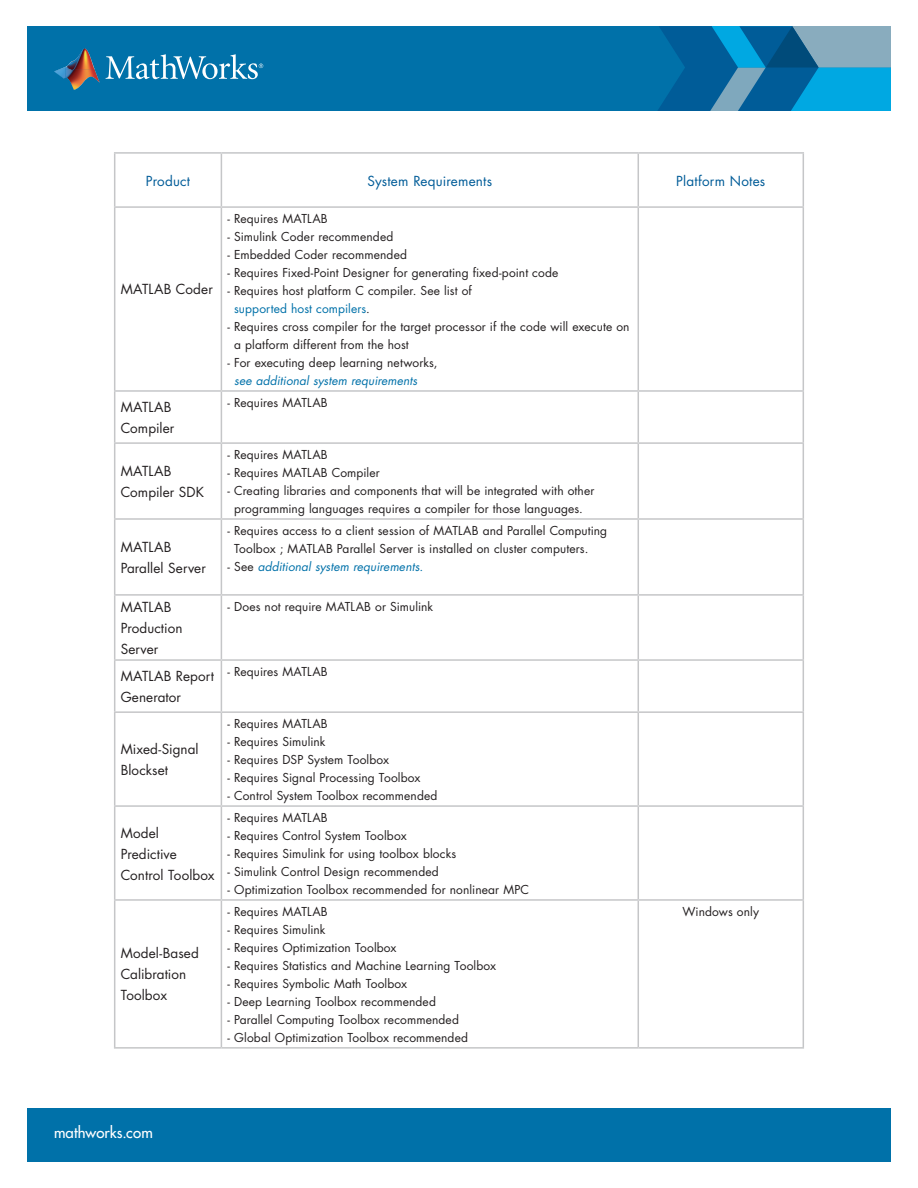
<style>
.page{position:relative;width:918px;height:1188px;background:#fff}
.page>*{position:absolute;margin:0;border:0;box-sizing:border-box;transform-origin:0 0}
.t1{font:500 15px "Futura Std";letter-spacing:.01em;color:#fff}
.t2{font:13.5px/21px "Futura Std";letter-spacing:.005em;color:#231f20}
.Body_-_Heading{font:13.5px "Futura Std";letter-spacing:.015em;color:#005c98}
.dashes{font:12px/18px "Futura Std";letter-spacing:.01em;color:#231f20}
.t3{font:italic 12px "Futura Std";letter-spacing:.005em;color:#0071a9}
.s1{color:#0071a9}
.s2{font-style:italic;color:#0071a9}
.s3{font-style:normal;color:#231f20}
</style>
<div class="page">
<div style="left:27px;top:26px;width:864px;height:85px;background:#0071a9"></div>
<div style="left:27px;top:1108px;width:864px;height:54px;background:#0071a9"></div>
<svg style="left:658px;top:26px;width:233px;height:85px;background:#2082b2"></svg>
<img style="left:65px;top:48px;width:30px;height:21px">
<svg style="left:54px;top:67px;width:11px;height:11px"></svg>
<img style="left:65px;top:69px;width:35px;height:21px">
<svg style="left:106px;top:54px;width:157px;height:25px"></svg>
<hr style="left:114px;top:1047px;width:107px;height:2px;background:#c5c6c8">
<hr style="left:221px;top:1047px;width:417px;height:2px;background:#c5c6c8">
<hr style="left:638px;top:1047px;width:166px;height:2px;background:#c5c6c8">
<hr style="left:114px;top:152px;width:107px;height:2px;background:#c5c6c8">
<hr style="left:114px;top:154px;width:1px;height:52px;background:#c5c6c8">
<hr style="left:221px;top:152px;width:417px;height:2px;background:#c5c6c8">
<hr style="left:221px;top:154px;width:1px;height:52px;background:#c5c6c8">
<hr style="left:638px;top:152px;width:166px;height:2px;background:#c5c6c8">
<hr style="left:638px;top:154px;width:1px;height:52px;background:#c5c6c8">
<hr style="left:803px;top:154px;width:1px;height:52px;background:#c5c6c8">
<hr style="left:114px;top:206px;width:107px;height:2px;background:#c5c6c8">
<hr style="left:114px;top:208px;width:1px;height:182px;background:#c5c6c8">
<hr style="left:221px;top:206px;width:417px;height:2px;background:#c5c6c8">
<hr style="left:221px;top:208px;width:1px;height:182px;background:#c5c6c8">
<hr style="left:638px;top:206px;width:166px;height:2px;background:#c5c6c8">
<hr style="left:638px;top:208px;width:1px;height:182px;background:#c5c6c8">
<hr style="left:803px;top:208px;width:1px;height:182px;background:#c5c6c8">
<hr style="left:114px;top:390px;width:107px;height:2px;background:#c5c6c8">
<hr style="left:114px;top:392px;width:1px;height:50px;background:#c5c6c8">
<hr style="left:221px;top:390px;width:417px;height:2px;background:#c5c6c8">
<hr style="left:221px;top:392px;width:1px;height:50px;background:#c5c6c8">
<hr style="left:638px;top:390px;width:166px;height:2px;background:#c5c6c8">
<hr style="left:638px;top:392px;width:1px;height:50px;background:#c5c6c8">
<hr style="left:803px;top:392px;width:1px;height:50px;background:#c5c6c8">
<hr style="left:114px;top:442px;width:107px;height:2px;background:#c5c6c8">
<hr style="left:114px;top:444px;width:1px;height:74px;background:#c5c6c8">
<hr style="left:221px;top:442px;width:417px;height:2px;background:#c5c6c8">
<hr style="left:221px;top:444px;width:1px;height:74px;background:#c5c6c8">
<hr style="left:638px;top:442px;width:166px;height:2px;background:#c5c6c8">
<hr style="left:638px;top:444px;width:1px;height:74px;background:#c5c6c8">
<hr style="left:803px;top:444px;width:1px;height:74px;background:#c5c6c8">
<hr style="left:114px;top:518px;width:107px;height:2px;background:#c5c6c8">
<hr style="left:114px;top:520px;width:1px;height:74px;background:#c5c6c8">
<hr style="left:221px;top:518px;width:417px;height:2px;background:#c5c6c8">
<hr style="left:221px;top:520px;width:1px;height:74px;background:#c5c6c8">
<hr style="left:638px;top:518px;width:166px;height:2px;background:#c5c6c8">
<hr style="left:638px;top:520px;width:1px;height:74px;background:#c5c6c8">
<hr style="left:803px;top:520px;width:1px;height:74px;background:#c5c6c8">
<hr style="left:114px;top:594px;width:107px;height:2px;background:#c5c6c8">
<hr style="left:114px;top:596px;width:1px;height:63px;background:#c5c6c8">
<hr style="left:221px;top:594px;width:417px;height:2px;background:#c5c6c8">
<hr style="left:221px;top:596px;width:1px;height:63px;background:#c5c6c8">
<hr style="left:638px;top:594px;width:166px;height:2px;background:#c5c6c8">
<hr style="left:638px;top:596px;width:1px;height:63px;background:#c5c6c8">
<hr style="left:803px;top:596px;width:1px;height:63px;background:#c5c6c8">
<hr style="left:114px;top:659px;width:107px;height:2px;background:#c5c6c8">
<hr style="left:114px;top:661px;width:1px;height:50px;background:#c5c6c8">
<hr style="left:221px;top:659px;width:417px;height:2px;background:#c5c6c8">
<hr style="left:221px;top:661px;width:1px;height:50px;background:#c5c6c8">
<hr style="left:638px;top:659px;width:166px;height:2px;background:#c5c6c8">
<hr style="left:638px;top:661px;width:1px;height:50px;background:#c5c6c8">
<hr style="left:803px;top:661px;width:1px;height:50px;background:#c5c6c8">
<hr style="left:114px;top:711px;width:107px;height:2px;background:#c5c6c8">
<hr style="left:114px;top:713px;width:1px;height:92px;background:#c5c6c8">
<hr style="left:221px;top:711px;width:417px;height:2px;background:#c5c6c8">
<hr style="left:221px;top:713px;width:1px;height:92px;background:#c5c6c8">
<hr style="left:638px;top:711px;width:166px;height:2px;background:#c5c6c8">
<hr style="left:638px;top:713px;width:1px;height:92px;background:#c5c6c8">
<hr style="left:803px;top:713px;width:1px;height:92px;background:#c5c6c8">
<hr style="left:114px;top:805px;width:107px;height:2px;background:#c5c6c8">
<hr style="left:114px;top:807px;width:1px;height:92px;background:#c5c6c8">
<hr style="left:221px;top:805px;width:417px;height:2px;background:#c5c6c8">
<hr style="left:221px;top:807px;width:1px;height:92px;background:#c5c6c8">
<hr style="left:638px;top:805px;width:166px;height:2px;background:#c5c6c8">
<hr style="left:638px;top:807px;width:1px;height:92px;background:#c5c6c8">
<hr style="left:803px;top:807px;width:1px;height:92px;background:#c5c6c8">
<hr style="left:114px;top:899px;width:107px;height:2px;background:#c5c6c8">
<hr style="left:114px;top:901px;width:1px;height:146px;background:#c5c6c8">
<hr style="left:221px;top:899px;width:417px;height:2px;background:#c5c6c8">
<hr style="left:221px;top:901px;width:1px;height:146px;background:#c5c6c8">
<hr style="left:638px;top:899px;width:166px;height:2px;background:#c5c6c8">
<hr style="left:638px;top:901px;width:1px;height:146px;background:#c5c6c8">
<hr style="left:803px;top:901px;width:1px;height:146px;background:#c5c6c8">
<p class="Body_-_Heading" style="left:146px;top:172px;width:46px">Product</p>
<p class="Body_-_Heading" style="left:368px;top:172px;width:126px">System Requirements</p>
<p class="Body_-_Heading" style="left:676px;top:172px;width:91px">Platform Notes</p>
<p class="t2" style="left:121px;top:279px;width:94px">MATLAB Coder</p>
<p class="dashes" style="left:227px;top:210px;width:102px">- Requires MATLAB</p>
<p class="dashes" style="left:227px;top:228px;width:168px">- Simulink Coder recommended</p>
<p class="dashes" style="left:227px;top:246px;width:181px">- Embedded Coder recommended</p>
<p class="dashes" style="left:227px;top:264px;width:333px">- Requires Fixed-Point Designer for generating fixed-point code</p>
<p class="dashes" style="left:234px;top:282px;width:239px;text-indent:-7px">- Requires host platform C compiler. See list of <span class="s1">supported host compilers</span>.</p>
<p class="dashes" style="left:234px;top:318px;width:397px;text-indent:-7px">- Requires cross compiler for the target processor if the code will execute on a platform different from the host</p>
<p class="dashes" style="left:234px;top:354px;width:205px;text-indent:-7px">- For executing deep learning networks, <span class="s2">see additional system requirements</span></p>
<p class="t2" style="left:121px;top:397px;width:55px">MATLAB<br>Compiler</p>
<p class="dashes" style="left:227px;top:394px;width:102px">- Requires MATLAB</p>
<p class="t2" style="left:121px;top:461px;width:85px">MATLAB<br>Compiler SDK</p>
<p class="dashes" style="left:227px;top:446px;width:102px">- Requires MATLAB</p>
<p class="dashes" style="left:227px;top:464px;width:154px">- Requires MATLAB Compiler</p>
<p class="dashes" style="left:227px;top:482px;width:369px;text-align:center">- Creating libraries and components that will be integrated with other programming languages requires a compiler for those languages.</p>
<p class="t2" style="left:121px;top:537px;width:87px">MATLAB<br>Parallel Server</p>
<p class="t2" style="left:121px;top:597px;width:52px">MATLAB</p>
<p class="t2" style="left:121px;top:618px;width:63px">Production<br>Server</p>
<p class="t2" style="left:121px;top:666px;width:95px">MATLAB Report</p>
<p class="t2" style="left:121px;top:687px;width:62px">Generator</p>
<p class="t2" style="left:121px;top:739px;width:79px">Mixed-Signal<br>Blockset</p>
<p class="t2" style="left:121px;top:822px;width:58px">Model<br>Predictive</p>
<p class="t2" style="left:121px;top:864px;width:95px">Control Toolbox</p>
<p class="t2" style="left:121px;top:943px;width:80px">Model-Based</p>
<p class="t2" style="left:121px;top:964px;width:67px">Calibration</p>
<p class="t2" style="left:121px;top:985px;width:48px">Toolbox</p>
<p class="dashes" style="left:234px;top:522px;width:375px;text-indent:-7px">- Requires access to a client session of MATLAB and Parallel Computing<br>Toolbox ; MATLAB Parallel Server is installed on cluster computers.</p>
<p class="t3" style="left:227px;top:559px;width:197px"><span class="s3">- See</span> additional system requirements.</p>
<p class="dashes" style="left:227px;top:598px;width:207px">- Does not require MATLAB or Simulink</p>
<p class="dashes" style="left:227px;top:663px;width:102px">- Requires MATLAB</p>
<p class="dashes" style="left:227px;top:715px;width:102px">- Requires MATLAB</p>
<p class="dashes" style="left:227px;top:733px;width:100px">- Requires Simulink</p>
<p class="dashes" style="left:227px;top:751px;width:163px">- Requires DSP System Toolbox</p>
<p class="dashes" style="left:227px;top:769px;width:195px">- Requires Signal Processing Toolbox</p>
<p class="dashes" style="left:227px;top:787px;width:212px">- Control System Toolbox recommended</p>
<p class="dashes" style="left:227px;top:809px;width:102px">- Requires MATLAB</p>
<p class="dashes" style="left:227px;top:827px;width:181px">- Requires Control System Toolbox</p>
<p class="dashes" style="left:227px;top:845px;width:230px">- Requires Simulink for using toolbox blocks</p>
<p class="dashes" style="left:227px;top:863px;width:213px">- Simulink Control Design recommended</p>
<p class="dashes" style="left:227px;top:881px;width:303px">- Optimization Toolbox recommended for nonlinear MPC</p>
<p class="dashes" style="left:227px;top:903px;width:102px">- Requires MATLAB</p>
<p class="dashes" style="left:227px;top:921px;width:100px">- Requires Simulink</p>
<p class="dashes" style="left:227px;top:939px;width:171px">- Requires Optimization Toolbox</p>
<p class="dashes" style="left:227px;top:957px;width:270px">- Requires Statistics and Machine Learning Toolbox</p>
<p class="dashes" style="left:227px;top:975px;width:181px">- Requires Symbolic Math Toolbox</p>
<p class="dashes" style="left:227px;top:993px;width:210px">- Deep Learning Toolbox recommended</p>
<p class="dashes" style="left:227px;top:1011px;width:233px">- Parallel Computing Toolbox recommended</p>
<p class="dashes" style="left:227px;top:1029px;width:242px">- Global Optimization Toolbox recommended</p>
<p class="t1" style="left:54px;top:1123px;width:100px">mathworks.com</p>
<p class="dashes" style="left:683px;top:903px;width:78px">Windows only</p>
</div>
